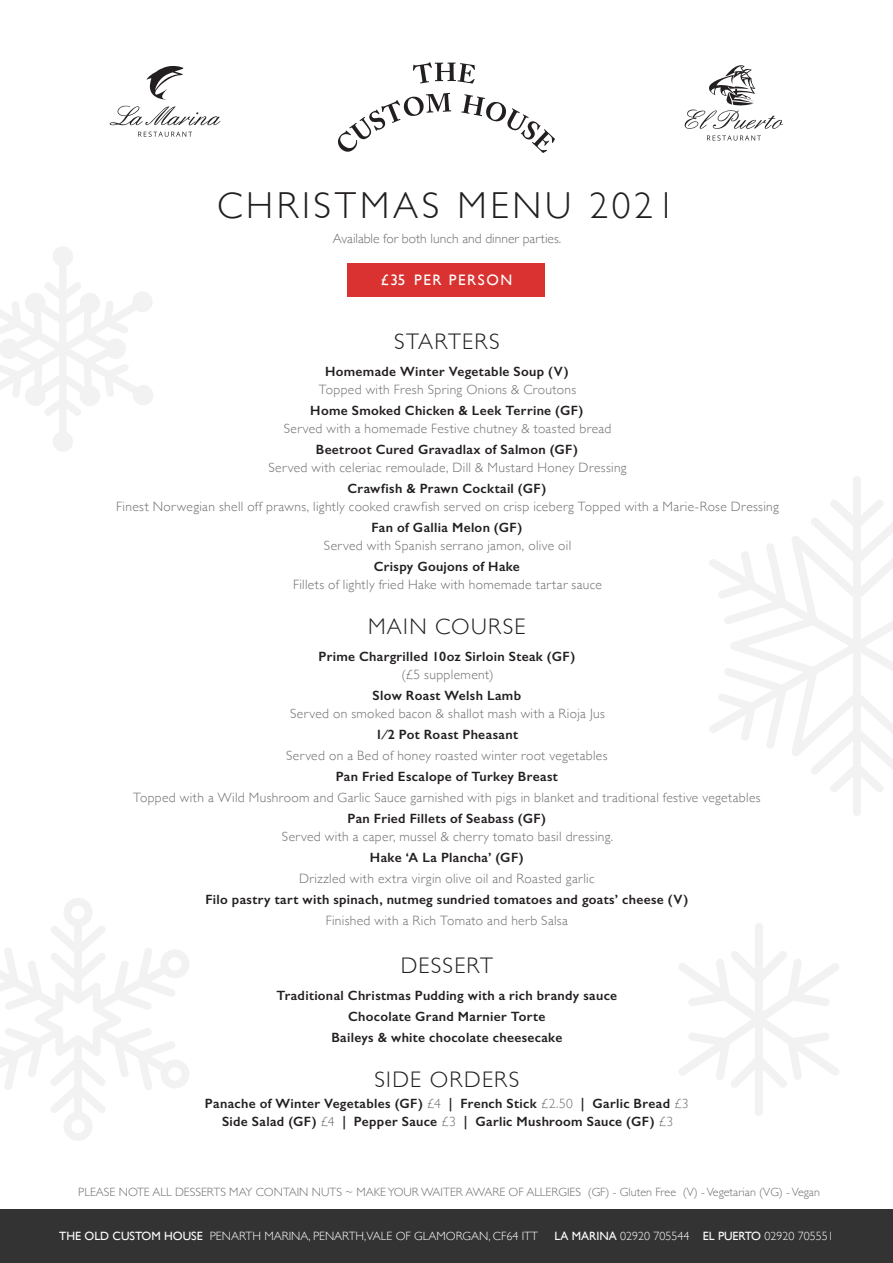
<style>
.page{position:relative;width:893px;height:1263px;background:#fff}
.page>*{position:absolute;margin:0;border:0;box-sizing:border-box;transform-origin:0 0}
.t1{font:300 37.5px "Gill Sans";letter-spacing:.1em;color:#231f20}
.t2{font:300 22.5px "Gill Sans";letter-spacing:.055em;color:#231f20}
.t3{font:15.15px "Gill Sans";letter-spacing:.1em;color:#fff}
.t4{font:300 13.5px "Gill Sans";letter-spacing:.025em;color:#6d6e71}
.t5{font:600 13.5px/21px "Gill Sans";letter-spacing:.025em;color:#231f20;text-align:center}
.t6{font:300 13.5px "Gill Sans";color:#6d6e71}
.t7{font:300 12px "Gill Sans";color:#6d6e71}
.t8{font:300 12px "Gill Sans";color:#fff}
.s1{font-weight:300;color:#6d6e71}
.s2{font-weight:400}
</style>
<div class="page">
<div style="left:348px;top:263px;width:197px;height:34px;background:#d93231"></div>
<svg style="left:338px;top:93px;width:113px;height:59px"></svg>
<svg style="left:461px;top:94px;width:94px;height:59px"></svg>
<svg style="left:413px;top:62px;width:62px;height:22px"></svg>
<svg style="left:684px;top:65px;width:99px;height:64px"></svg>
<svg style="left:707px;top:135px;width:54px;height:6px"></svg>
<svg style="left:110px;top:66px;width:110px;height:59px"></svg>
<svg style="left:138px;top:132px;width:54px;height:5px"></svg>
<div style="left:0;top:1209px;width:893px;height:54px;background:#333"></div>
<svg style="left:0;top:247px;width:153px;height:205px"></svg>
<svg style="left:0;top:898px;width:189px;height:243px"></svg>
<svg style="left:709px;top:476px;width:184px;height:340px"></svg>
<div style="left:755px;top:923px;width:8px;height:193px;background:#f2f2f2;border-radius:4px"></div>
<svg style="left:679px;top:951px;width:160px;height:136px"></svg>
<h1 class="t1" style="left:217px;top:176px;width:460px">CHRISTMAS MENU 2021</h1>
<p class="t6" style="left:333px;top:227px;width:230px">Available for both lunch and dinner parties.</p>
<p class="t3" style="left:381px;top:271px;width:133px">£35 PER PERSON</p>
<h2 class="t2" style="left:394px;top:324px;width:107px">STARTERS</h2>
<p class="t5" style="left:325px;top:361px;width:245px">Homemade Winter Vegetable Soup (V)</p>
<p class="t4" style="left:319px;top:379px;width:259px">Topped with Fresh Spring Onions &amp; Croutons</p>
<p class="t5" style="left:310px;top:400px;width:275px">Home Smoked Chicken &amp; Leek Terrine (GF)</p>
<p class="t4" style="left:284px;top:418px;width:329px">Served with a homemade Festive chutney &amp; toasted bread</p>
<p class="t5" style="left:316px;top:439px;width:264px">Beetroot Cured Gravadlax of Salmon (GF)</p>
<p class="t4" style="left:269px;top:457px;width:360px">Served with celeriac remoulade, Dill &amp; Mustard Honey Dressing</p>
<p class="t5" style="left:347px;top:478px;width:200px">Crawfish &amp; Prawn Cocktail (GF)</p>
<p class="t4" style="left:116px;top:496px;width:664px">Finest Norwegian shell off prawns, lightly cooked crawfish served on crisp iceberg Topped with a Marie-Rose Dressing</p>
<p class="t5" style="left:371px;top:517px;width:152px">Fan of Gallia Melon (GF)</p>
<p class="t4" style="left:324px;top:535px;width:249px">Served with Spanish serrano jamon, olive oil</p>
<p class="t5" style="left:374px;top:556px;width:148px">Crispy Goujons of Hake</p>
<p class="t4" style="left:293px;top:574px;width:310px">Fillets of lightly fried Hake with homemade tartar sauce</p>
<h2 class="t2" style="left:368px;top:609px;width:159px">MAIN COURSE</h2>
<p class="t5" style="left:319px;top:646px;width:258px">Prime Chargrilled 10oz Sirloin Steak (GF)</p>
<p class="t4" style="left:401px;top:664px;width:94px">(£5 supplement)</p>
<p class="t5" style="left:373px;top:685px;width:150px">Slow Roast Welsh Lamb</p>
<p class="t4" style="left:290px;top:703px;width:316px">Served on smoked bacon &amp; shallot mash with a Rioja Jus</p>
<p class="t5" style="left:376px;top:724px;width:144px">1⁄2 Pot Roast Pheasant</p>
<p class="t4" style="left:286px;top:745px;width:323px">Served on a Bed of honey roasted winter root vegetables</p>
<p class="t5" style="left:336px;top:766px;width:224px">Pan Fried Escalope of Turkey Breast</p>
<p class="t4" style="left:133px;top:787px;width:629px">Topped with a Wild Mushroom and Garlic Sauce garnished with pigs in blanket and traditional festive vegetables</p>
<p class="t5" style="left:347px;top:808px;width:200px">Pan Fried Fillets of Seabass (GF)</p>
<p class="t4" style="left:282px;top:826px;width:333px">Served with a caper, mussel &amp; cherry tomato basil dressing.</p>
<p class="t5" style="left:370px;top:847px;width:155px">Hake ‘A La Plancha’ (GF)</p>
<p class="t4" style="left:299px;top:868px;width:297px">Drizzled with extra virgin olive oil and Roasted garlic</p>
<p class="t5" style="left:205px;top:889px;width:484px">Filo pastry tart with spinach, nutmeg sundried tomatoes and goats’ cheese (V)</p>
<p class="t4" style="left:326px;top:910px;width:244px">Finished with a Rich Tomato and herb Salsa</p>
<h2 class="t2" style="left:401px;top:948px;width:94px">DESSERT</h2>
<p class="t5" style="left:277px;top:985px;width:342px">Traditional Christmas Pudding with a rich brandy sauce<br>Chocolate Grand Marnier Torte<br>Baileys &amp; white chocolate cheesecake</p>
<h2 class="t2" style="left:374px;top:1062px;width:146px">SIDE ORDERS</h2>
<p class="t5" style="left:205px;top:1095px;width:485px;line-height:18px">Panache of Winter Vegetables (GF) <span class="s1">£4</span> | French Stick <span class="s1">£2.50</span> | Garlic Bread <span class="s1">£3<br></span>Side Salad (GF) <span class="s1">£4</span> | Pepper Sauce <span class="s1">£3</span> | Garlic Mushroom Sauce (GF) <span class="s1">£3</span></p>
<p class="t7" style="left:78px;top:1182px;width:743px">PLEASE NOTE ALL DESSERTS MAY CONTAIN NUTS ~ MAKEYOUR WAITER AWARE OF ALLERGIES (GF) - Gluten Free (V) -Vegetarian (VG) -Vegan</p>
<p class="t8" style="left:59px;top:1226px;width:480px"><span class="s2">THE OLD CUSTOM HOUSE</span> PENARTH MARINA, PENARTH,VALE OF GLAMORGAN, CF64 ITT</p>
<p class="t8" style="left:554px;top:1226px;width:281px"><span class="s2">LA MARINA</span> 02920 705544 <span class="s2">EL PUERTO</span> 02920 705551</p>
</div>
